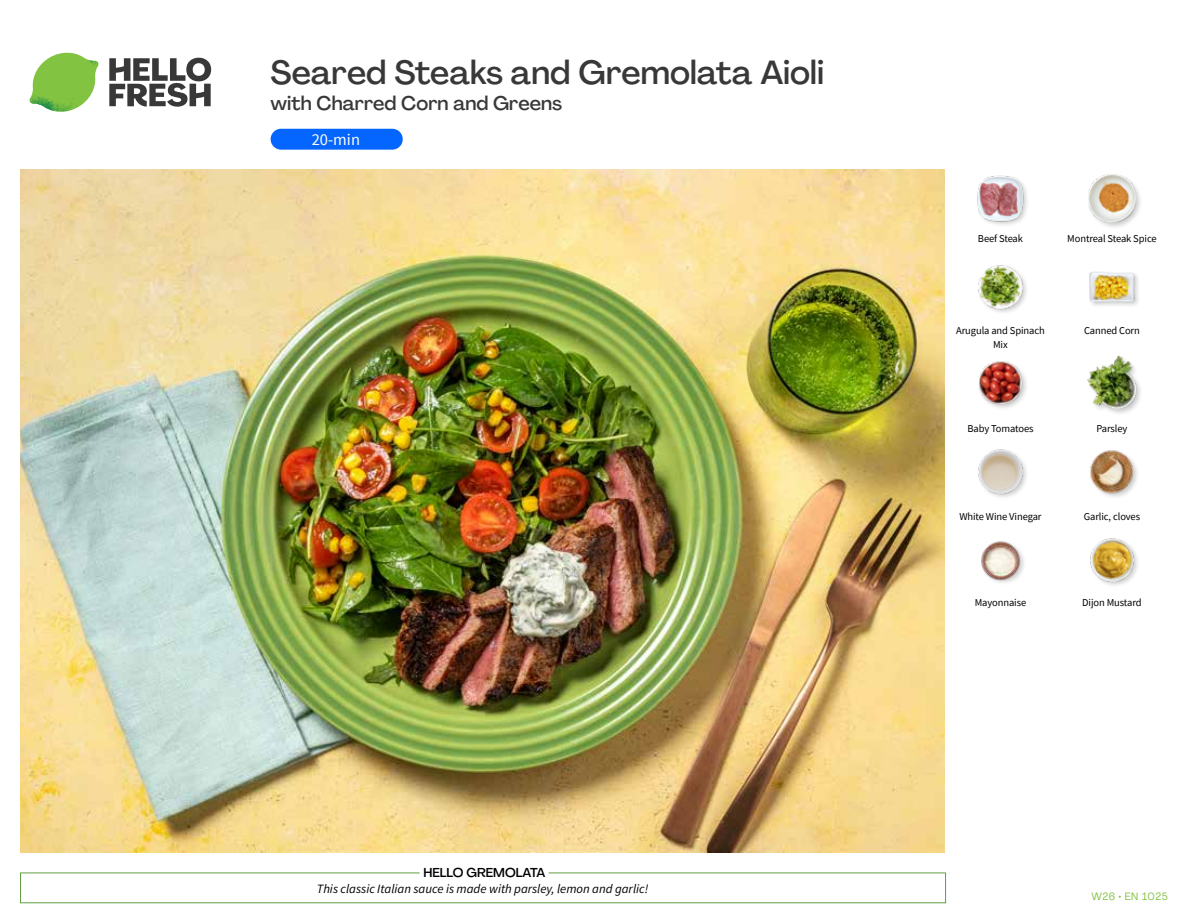
<style>
.page{position:relative;width:1188px;height:918px;background:#fff}
.page>*{position:absolute;margin:0;border:0;box-sizing:border-box;transform-origin:0 0}
.t1{font:500 33px "Agrandir";color:#383839}
.t2{font:500 19.5px "Agrandir";color:#383839}
.t3{font:16.5px "Source Sans Pro";color:#fff}
.t4{font:italic 12.75px "Source Sans Pro";color:#000}
.t5{font:500 12.75px "Agrandir";color:#000}
.t6{font:10.5px/13.5px "Source Sans Pro";letter-spacing:-.01em;color:#000;text-align:center}
.t7{font:10.5px "Agrandir";letter-spacing:.05em;color:#82c341}
</style>
<div class="page">
<svg style="left:109px;top:57px;width:102px;height:50px"></svg>
<svg style="left:34px;top:53px;width:62px;height:40px"></svg>
<img style="left:67px;top:53px;width:32px;height:26px">
<img style="left:33px;top:75px;width:59px;height:11px">
<img style="left:29px;top:79px;width:61px;height:33px">
<img style="left:65px;top:86px;width:27px;height:25px">
<div style="left:20px;top:873px;width:926px;height:30px;border:1px solid #609f43"></div>
<div style="left:420px;top:865px;width:129px;height:15px;background:#fff"></div>
<img style="left:21px;top:170px;width:924px;height:682px">
<div style="left:271px;top:129px;width:132px;height:21px;background:#0565ff;border-radius:10px"></div>
<img style="left:1090px;top:538px;width:48px;height:48px">
<img style="left:981px;top:541px;width:43px;height:42px">
<img style="left:1089px;top:450px;width:48px;height:47px">
<img style="left:978px;top:449px;width:49px;height:48px">
<div style="left:1086px;top:355px;width:57px;height:61px;background:#000;opacity:.2"></div>
<img style="left:1086px;top:356px;width:52px;height:53px">
<div style="left:978px;top:360px;width:51px;height:51px;background:#000;opacity:.2"></div>
<img style="left:979px;top:361px;width:43px;height:43px">
<img style="left:1089px;top:272px;width:49px;height:34px">
<img style="left:978px;top:265px;width:49px;height:48px">
<div style="left:1086px;top:173px;width:57px;height:57px;background:#000;opacity:.2"></div>
<img style="left:1088px;top:174px;width:48px;height:49px">
<img style="left:977px;top:175px;width:50px;height:50px">
<h1 class="t1" style="left:271px;top:52px;width:555px">Seared Steaks and Gremolata Aioli</h1>
<h2 class="t2" style="left:271px;top:91px;width:293px">with Charred Corn and Greens</h2>
<h3 class="t3" style="left:312px;top:129px;width:50px">20-min</h3>
<p class="t5" style="left:423px;top:864px;width:124px">HELLO GREMOLATA</p>
<p class="t4" style="left:317px;top:881px;width:333px">This classic Italian sauce is made with parsley, lemon and garlic!</p>
<p class="t6" style="left:978px;top:231px;width:47px">Beef Steak</p>
<p class="t6" style="left:1067px;top:231px;width:91px">Montreal Steak Spice</p>
<p class="t6" style="left:956px;top:324px;width:90px">Arugula and Spinach<br>Mix</p>
<p class="t6" style="left:1084px;top:324px;width:57px">Canned Corn</p>
<p class="t6" style="left:967px;top:422px;width:68px">Baby Tomatoes</p>
<p class="t6" style="left:1096px;top:422px;width:32px">Parsley</p>
<p class="t6" style="left:959px;top:509px;width:84px">White Wine Vinegar</p>
<p class="t6" style="left:1084px;top:509px;width:58px">Garlic, cloves</p>
<p class="t6" style="left:975px;top:595px;width:53px">Mayonnaise</p>
<p class="t6" style="left:1082px;top:595px;width:61px">Dijon Mustard</p>
<p class="t7" style="left:1091px;top:890px;width:78px">W26 • EN 1025</p>
</div>
